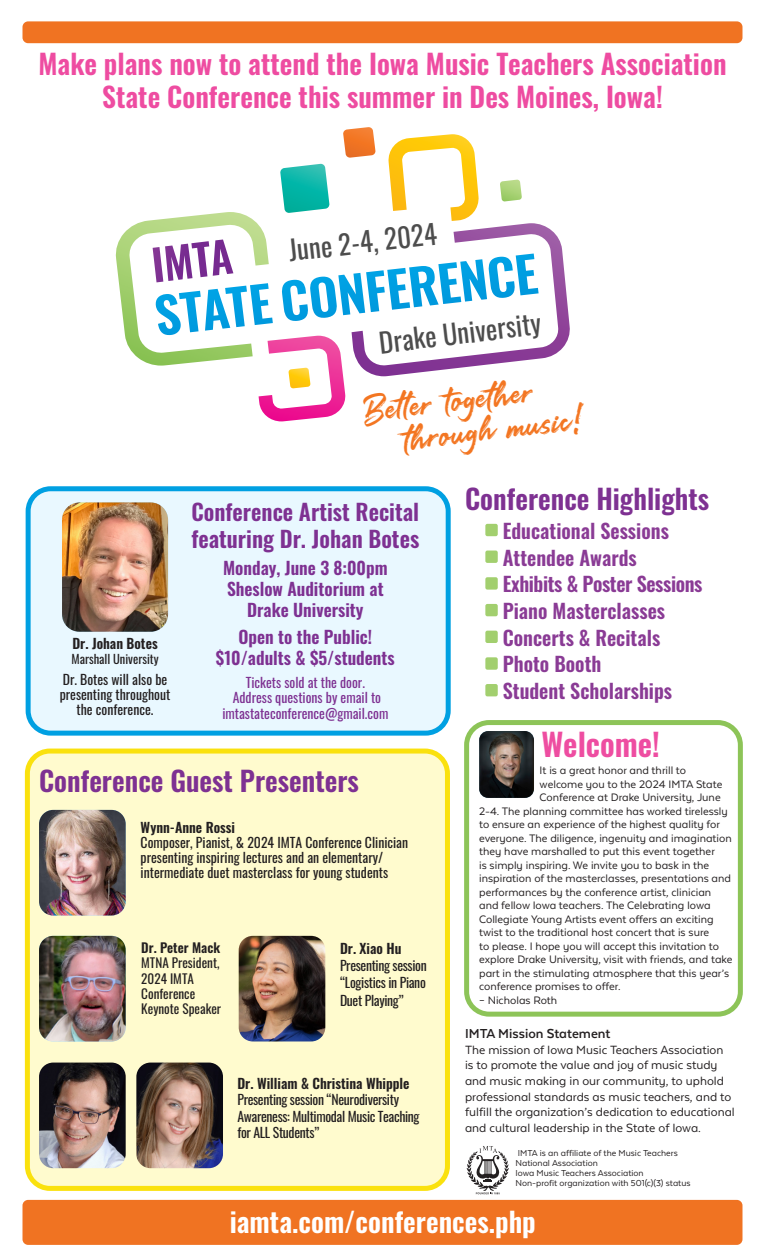
<style>
.page{position:relative;width:765px;height:1260px;background:#fff}
.page>*{position:absolute;margin:0;border:0;box-sizing:border-box;transform-origin:0 0}
.t1{font:43.25px "Darkline";color:#f37622}
.t2{font:600 31.25px "Oswald";color:#ee4da1}
.t3{font:600 27.5px/32.5px "Oswald";color:#ee4ca1;text-align:center}
.t4{font:600 27.5px "Oswald";color:#7e3192}
.t5{font:600 27.5px "Oswald";color:#fff}
.t6{font:27.25px "Oswald";color:#4d4d4d}
.t7{font:600 22.5px/27px "Oswald";color:#7e3192}
.t8{font:600 20px "Oswald";color:#8a3b95}
.t9{font:600 20px "Oswald";letter-spacing:-.02em;color:#8a3b95}
.t10{font:600 17.5px/21px "Oswald";color:#7e3192;text-align:center}
.t11{font:700 15px "Texta Alt";color:#231f20}
.t12{font:13.75px/15.6px "Texta Alt";color:#231f20}
.Texta24{font:13.75px/15.1px "Oswald";color:#231f20}
.Texta24-2{font:13.75px/16.5px "Oswald";letter-spacing:-.025em;color:#231f20}
.t13{font:13.75px/15.1px "Oswald";color:#7e3192;text-align:center}
.t14{font:600 13.75px "Oswald";color:#231f20}
.t15{font:13.12px/15.1px "Oswald";color:#231f20}
.t16{font:600 13.12px "Oswald";color:#231f20}
.t17{font:12.5px "Texta Alt";color:#231f20}
.t18{font:12.5px "Oswald";color:#231f20}
.t19{font:10px/10px "Texta Alt";color:#231f20}
</style>
<div class="page">
<div style="left:464px;top:720px;width:279px;height:297px;border:5px solid #8dc458;border-radius:22px"></div>
<div style="left:22px;top:21px;width:720px;height:22px;background:#f07322;border-radius:6px"></div>
<div style="left:22px;top:1200px;width:720px;height:45px;background:#f07322;border-radius:6px"></div>
<div style="left:28px;top:489px;width:420px;height:244px;background:#e9f8ff;border-radius:22px"></div>
<div style="left:26px;top:486px;width:425px;height:250px;border:5px solid #00a0e2;border-radius:22px"></div>
<div style="left:27px;top:751px;width:420px;height:437px;background:#fffbce;border-radius:22px"></div>
<div style="left:25px;top:749px;width:425px;height:442px;border:5px solid #fae10e;border-radius:22px"></div>
<img style="left:62px;top:502px;width:106px;height:130px">
<img style="left:39px;top:810px;width:87px;height:106px">
<div style="left:485px;top:524px;width:13px;height:12px;background:#a2cf6e;border-radius:2px"></div>
<div style="left:485px;top:551px;width:13px;height:12px;background:#a2cf6e;border-radius:2px"></div>
<div style="left:485px;top:577px;width:13px;height:13px;background:#a2cf6e;border-radius:2px"></div>
<div style="left:485px;top:604px;width:13px;height:12px;background:#a2cf6e;border-radius:2px"></div>
<div style="left:485px;top:631px;width:13px;height:12px;background:#a2cf6e;border-radius:2px"></div>
<div style="left:485px;top:657px;width:13px;height:13px;background:#a2cf6e;border-radius:2px"></div>
<div style="left:485px;top:684px;width:13px;height:12px;background:#a2cf6e;border-radius:2px"></div>
<svg style="left:467px;top:1146px;width:42px;height:48px"></svg>
<svg style="left:115px;top:127px;width:455px;height:295px"></svg>
<img style="left:39px;top:936px;width:87px;height:105px">
<img style="left:136px;top:1063px;width:87px;height:105px">
<img style="left:39px;top:1063px;width:87px;height:105px">
<img style="left:239px;top:936px;width:86px;height:105px">
<img style="left:479px;top:731px;width:55px;height:67px">
<p class="t3" style="left:38px;top:50px;width:690px">Make plans now to attend the Iowa Music Teachers Association<br>State Conference this summer in Des Moines, Iowa!</p>
<p class="t6" style="left:286px;top:225px;width:150px;rotate:-6deg">June 2-4, 2024</p>
<p class="t6" style="left:376px;top:319px;width:164px;rotate:-7deg">Drake University</p>
<p class="t14" style="left:72px;top:636px;width:87px">Dr. Johan Botes</p>
<p class="t18" style="left:71px;top:648px;width:89px">Marshall University</p>
<p class="Texta24" style="left:60px;top:670px;width:112px;text-align:center">Dr. Botes will also be presenting throughout the conference.</p>
<p class="t1" style="left:360px;top:383px;width:174px;rotate:-6deg">Bett er togeth er</p>
<p class="t1" style="left:402px;top:412px;width:185px;rotate:-6deg">th rough music!</p>
<p class="t7" style="left:191px;top:500px;width:229px">Conference Artist Recital featuring Dr. Johan Botes</p>
<p class="t10" style="left:223px;top:558px;width:166px">Monday, June 3 8:00pm</p>
<p class="t10" style="left:227px;top:579px;width:158px">Sheslow Auditorium at<br>Drake University</p>
<p class="t10" style="left:216px;top:627px;width:180px">Open to the Public! $10/adults &amp; $5/students</p>
<p class="t13" style="left:246px;top:674px;width:121px">Tickets sold at the door.</p>
<p class="t13" style="left:222px;top:689px;width:168px">Address questions by email to imtastateconference@gmail.com</p>
<p class="t4" style="left:465px;top:485px;width:246px">Conference Highlights</p>
<p class="t8" style="left:503px;top:520px;width:168px">Educational Sessions</p>
<p class="t8" style="left:503px;top:547px;width:136px">Attendee Awards</p>
<p class="t9" style="left:503px;top:574px;width:201px">Exhibits &amp; Poster Sessions</p>
<p class="t8" style="left:503px;top:600px;width:164px">Piano Masterclasses</p>
<p class="t8" style="left:503px;top:627px;width:159px">Concerts &amp; Recitals</p>
<p class="t8" style="left:503px;top:654px;width:100px">Photo Booth</p>
<p class="t8" style="left:503px;top:681px;width:171px">Student Scholarships</p>
<p class="t2" style="left:541px;top:728px;width:120px">Welcome!</p>
<p class="t4" style="left:39px;top:766px;width:321px">Conference Guest Presenters</p>
<p class="t14" style="left:141px;top:820px;width:96px">Wynn-Anne Rossi</p>
<p class="Texta24" style="left:141px;top:833px;width:269px">Composer, Pianist, &amp; 2024 IMTA Conference Clinician presenting inspiring lectures and an elementary/ intermediate duet masterclass for young students</p>
<p class="t16" style="left:141px;top:941px;width:80px">Dr. Peter Mack</p>
<p class="t15" style="left:141px;top:954px;width:81px">MTNA President,<br>2024 IMTA<br>Conference<br>Keynote Speaker</p>
<p class="t14" style="left:340px;top:941px;width:63px">Dr. Xiao Hu</p>
<p class="Texta24-2" style="left:340px;top:955px;width:88px;line-height:16.9px">Presenting session “Logistics in Piano</p>
<p class="Texta24-2" style="left:340px;top:991px;width:65px">Duet Playing”</p>
<p class="t14" style="left:237px;top:1076px;width:174px">Dr. William &amp; Christina Whipple</p>
<p class="Texta24-2" style="left:237px;top:1090px;width:184px">Presenting session “Neurodiversity<br>Awareness: Multimodal Music Teaching for ALL Students”</p>
<p class="t17" style="left:540px;top:764px;width:148px">It is a great honor and thrill to</p>
<p class="t17" style="left:540px;top:778px;width:184px">welcome you to the 2024 IMTA State</p>
<p class="t17" style="left:540px;top:791px;width:183px">Conference at Drake University, June</p>
<p class="t17" style="left:479px;top:805px;width:250px">2-4. The planning committee has worked tirelessly</p>
<p class="t17" style="left:479px;top:818px;width:242px">to ensure an experience of the highest quality for</p>
<p class="t17" style="left:479px;top:832px;width:254px">everyone. The diligence, ingenuity and imagination</p>
<p class="t17" style="left:479px;top:845px;width:237px">they have marshalled to put this event together</p>
<p class="t17" style="left:479px;top:859px;width:232px">is simply inspiring. We invite you to bask in the</p>
<p class="t17" style="left:479px;top:872px;width:253px">inspiration of the masterclasses, presentations and</p>
<p class="t17" style="left:479px;top:886px;width:234px">performances by the conference artist, clinician</p>
<p class="t17" style="left:479px;top:899px;width:233px">and fellow Iowa teachers. The Celebrating Iowa</p>
<p class="t17" style="left:479px;top:913px;width:236px">Collegiate Young Artists event offers an exciting</p>
<p class="t17" style="left:479px;top:926px;width:231px">twist to the traditional host concert that is sure</p>
<p class="t17" style="left:479px;top:940px;width:242px">to please. I hope you will accept this invitation to</p>
<p class="t17" style="left:479px;top:953px;width:255px">explore Drake University, visit with friends, and take</p>
<p class="t17" style="left:479px;top:967px;width:252px">part in the stimulating atmosphere that this year’s</p>
<p class="t17" style="left:479px;top:980px;width:143px">conference promises to offer.</p>
<p class="t17" style="left:479px;top:994px;width:80px">– Nicholas Roth</p>
<p class="t11" style="left:465px;top:1026px;width:147px">IMTA Mission Statement</p>
<p class="t12" style="left:465px;top:1042px;width:271px">The mission of Iowa Music Teachers Association is to promote the value and joy of music study and music making in our community, to uphold professional standards as music teachers, and to fulfill the organization’s dedication to educational and cultural leadership in the State of Iowa.</p>
<p class="t19" style="left:516px;top:1148px;width:164px">IMTA is an affiliate of the Music Teachers<br>National Association</p>
<p class="t19" style="left:516px;top:1168px;width:130px">Iowa Music Teachers Association</p>
<p class="t19" style="left:516px;top:1178px;width:177px">Non-profit organization with 501(c)(3) status</p>
<p class="t5" style="left:230px;top:1207px;width:308px">iamta.com/conferences.php</p>
</div>
